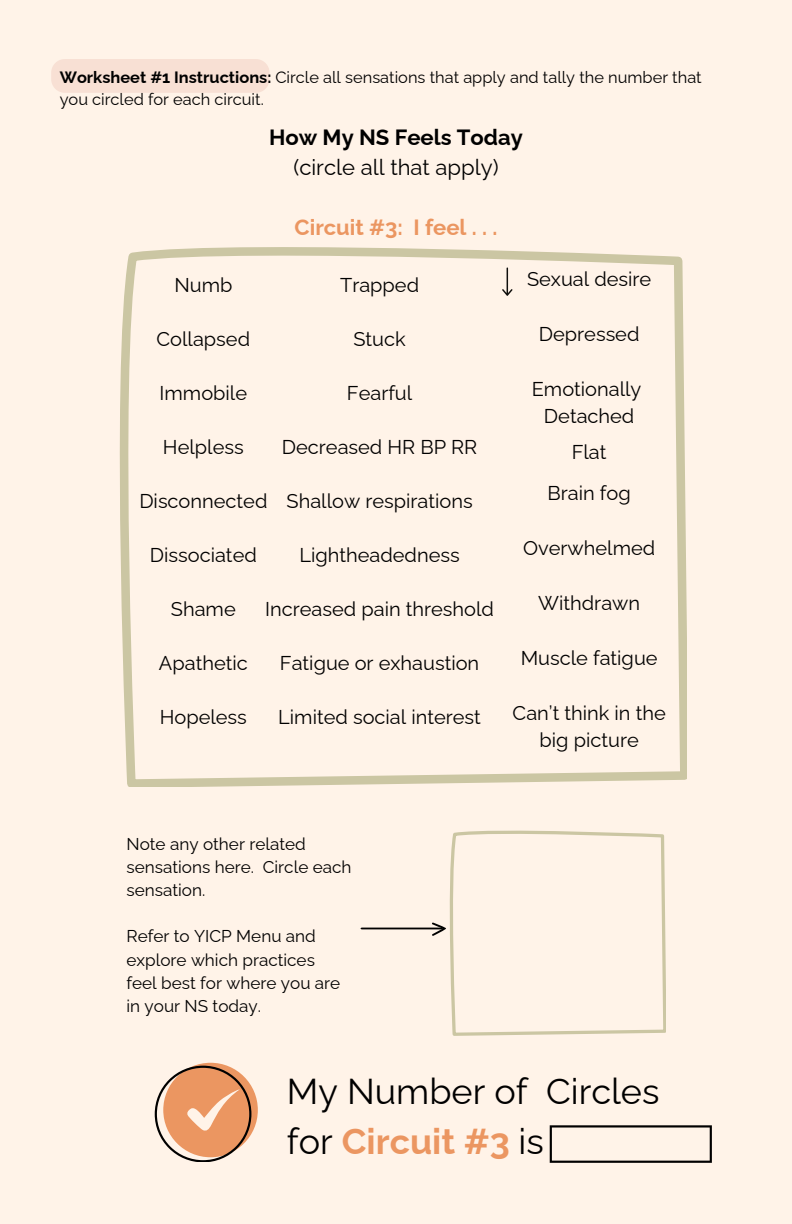
<style>
.page{position:relative;width:792px;height:1224px;background:#fff3e8}
.page>*{position:absolute;margin:0;border:0;box-sizing:border-box;transform-origin:0 0}
.t1{font:36px/49.6px "Raleway";color:#000}
.t2{font:22px/30px "Raleway";color:#000;text-align:center}
.t3{font:700 22px "Raleway";color:#eb9661}
.t4{font:20px/27.6px "Raleway";color:#000;text-align:center}
.t5{font:17.2px/23.2px "Raleway";color:#000}
.t6{font:16.4px/21.8px "Raleway";color:#000}
.s1{font-weight:700}
.s2{font-weight:700;color:#eb9661}
</style>
<div class="page">
<svg style="left:120px;top:247px;width:567px;height:537px"></svg>
<svg style="left:155px;top:1063px;width:103px;height:99px"></svg>
<svg style="left:550px;top:1125px;width:162px;height:38px"></svg>
<div style="left:51px;top:59px;width:219px;height:34px;background:#f8e0d4"></div>
<svg style="left:502px;top:268px;width:11px;height:28px"></svg>
<svg style="left:450px;top:830px;width:216px;height:204px"></svg>
<svg style="left:361px;top:922px;width:85px;height:14px"></svg>
<h3 class="t6" style="left:60px;top:66px;width:644px"><span class="s1">Worksheet #1 Instructions:</span> Circle all sensations that apply and tally the number that you circled for each circuit.</h3>
<p class="t2" style="left:269px;top:122px;width:255px"><span class="s1">How My NS Feels Today </span>(circle all that apply)</p>
<p class="t3" style="left:295px;top:214px;width:204px">Circuit #3: I feel . . .</p>
<h2 class="t4" style="left:174px;top:271px;width:60px">Numb</h2>
<p class="t4" style="left:157px;top:325px;width:95px">Collapsed</p>
<h3 class="t4" style="left:160px;top:379px;width:89px">Immobile</h3>
<h3 class="t4" style="left:163px;top:433px;width:82px">Helpless</h3>
<h3 class="t4" style="left:139px;top:487px;width:130px">Disconnected</h3>
<h3 class="t4" style="left:150px;top:541px;width:108px">Dissociated</h3>
<h3 class="t4" style="left:171px;top:595px;width:66px">Shame</h3>
<h3 class="t4" style="left:159px;top:649px;width:90px">Apathetic</h3>
<h3 class="t4" style="left:160px;top:703px;width:89px">Hopeless</h3>
<h3 class="t4" style="left:340px;top:271px;width:80px">Trapped</h3>
<h3 class="t4" style="left:353px;top:325px;width:54px">Stuck</h3>
<h3 class="t4" style="left:347px;top:379px;width:67px">Fearful</h3>
<h3 class="t4" style="left:282px;top:433px;width:197px">Decreased HR BP RR</h3>
<h3 class="t4" style="left:287px;top:487px;width:188px">Shallow respirations</h3>
<h3 class="t4" style="left:299px;top:541px;width:162px">Lightheadedness</h3>
<h3 class="t4" style="left:265px;top:595px;width:230px">Increased pain threshold</h3>
<h3 class="t4" style="left:280px;top:649px;width:201px">Fatigue or exhaustion</h3>
<h3 class="t4" style="left:278px;top:703px;width:204px">Limited social interest</h3>
<h3 class="t4" style="left:527px;top:265px;width:126px">Sexual desire</h3>
<h3 class="t4" style="left:539px;top:320px;width:102px">Depressed</h3>
<p class="t4" style="left:532px;top:375px;width:111px">Emotionally<br>Detached</p>
<h3 class="t4" style="left:572px;top:438px;width:36px">Flat</h3>
<h3 class="t4" style="left:548px;top:479px;width:85px">Brain fog</h3>
<h3 class="t4" style="left:523px;top:534px;width:134px">Overwhelmed</h3>
<h3 class="t4" style="left:538px;top:589px;width:103px">Withdrawn</h3>
<h3 class="t4" style="left:521px;top:644px;width:138px">Muscle fatigue</h3>
<h3 class="t4" style="left:513px;top:699px;width:155px">Can’t think in the big picture</h3>
<h3 class="t5" style="left:126px;top:832px;width:181px">Note any other related</h3>
<h3 class="t5" style="left:126px;top:855px;width:227px">sensations here. Circle each sensation.</h3>
<p class="t5" style="left:126px;top:925px;width:191px">Refer to YICP Menu and</p>
<p class="t5" style="left:126px;top:948px;width:190px">explore which practices</p>
<p class="t5" style="left:126px;top:971px;width:215px">feel best for where you are</p>
<p class="t5" style="left:126px;top:994px;width:136px">in your NS today.</p>
<h3 class="t1" style="left:287px;top:1067px;width:374px">My Number of Circles for <span class="s2">Circuit #3</span> is</h3>
</div>
